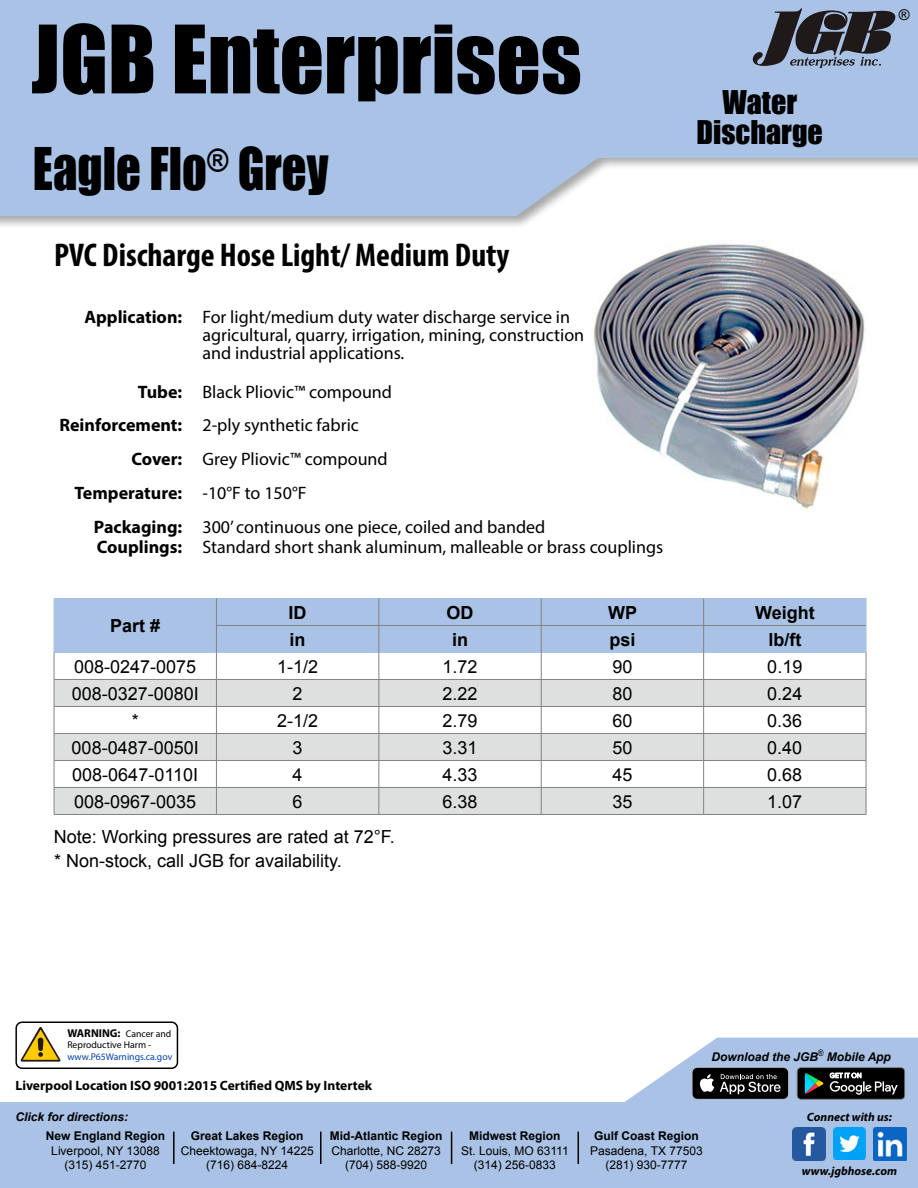
<style>
.page{position:relative;width:918px;height:1188px;background:#fff}
.page>*{position:absolute;margin:0;border:0;box-sizing:border-box;transform-origin:0 0}
.t1{font:87px "Impact";color:#000}
.t2{font:54px "Impact";color:#000;scale:.9 1}
.t3{font:700 condensed 33px "Myriad Pro";color:#000}
.t4{font:30px/30px "Impact";color:#000;text-align:center}
.t5{font:18px/18px "Myriad Pro";color:#000}
.t6{font:18px "Arial";color:#000}
.t7{font:700 18px "Arial";color:#000}
.t8{font:700 18px "Myriad Pro";color:#000}
.t9{font:italic 14.85px "Arial";color:#000}
.t10{font:700 13.5px "Myriad Pro";color:#000}
.t11{font:12px/14.4px "Arial";color:#000;text-align:center}
.t12{font:700 12px "Arial";color:#000}
.t13{font:italic 700 12px "Arial";color:#000}
.t14{font:italic 700 12px "Myriad Pro";color:#000}
.t15{font:9.75px/11.7px "Myriad Pro";color:#000}
.t16{font:9.75px "Myriad Pro";color:#0042a7}
.s1{font-weight:700}
.s2{font-weight:400}
.s3{font-weight:700;font-size:11.4px}
</style>
<div class="page">
<div style="left:0;top:0;width:918px;height:229px;background:#000;opacity:.35"></div>
<svg style="left:0;top:157px;width:608px;height:59px;background:#adc4e5"></svg>
<div style="left:0;top:0;width:918px;height:157px;background:#a9c2e5"></div>
<div style="left:55px;top:599px;width:811px;height:53px;background:#a9c2e5"></div>
<svg style="left:55px;top:680px;width:811px;height:134px;fill:#dedfdf"></svg>
<hr style="left:54px;top:598px;width:162px;height:1px;background:#a9c2e5">
<hr style="left:54px;top:652px;width:162px;height:1px;background:#a9c2e5">
<hr style="left:216px;top:598px;width:163px;height:1px;background:#a9c2e5">
<hr style="left:379px;top:598px;width:162px;height:1px;background:#a9c2e5">
<hr style="left:541px;top:598px;width:163px;height:1px;background:#a9c2e5">
<hr style="left:704px;top:598px;width:162px;height:1px;background:#a9c2e5">
<hr style="left:216px;top:652px;width:163px;height:1px;background:#a9c2e5">
<hr style="left:379px;top:652px;width:162px;height:1px;background:#a9c2e5">
<hr style="left:541px;top:652px;width:163px;height:1px;background:#a9c2e5">
<hr style="left:704px;top:652px;width:162px;height:1px;background:#a9c2e5">
<hr style="left:216px;top:625px;width:163px;height:1px;background:#818383">
<hr style="left:379px;top:625px;width:162px;height:1px;background:#818383">
<hr style="left:541px;top:625px;width:163px;height:1px;background:#818383">
<hr style="left:704px;top:625px;width:162px;height:1px;background:#818383">
<hr style="left:54px;top:679px;width:162px;height:1px;background:#818383">
<hr style="left:216px;top:679px;width:163px;height:1px;background:#818383">
<hr style="left:379px;top:679px;width:162px;height:1px;background:#818383">
<hr style="left:541px;top:679px;width:163px;height:1px;background:#818383">
<hr style="left:704px;top:679px;width:162px;height:1px;background:#818383">
<hr style="left:54px;top:706px;width:162px;height:1px;background:#818383">
<hr style="left:216px;top:706px;width:163px;height:1px;background:#818383">
<hr style="left:379px;top:706px;width:162px;height:1px;background:#818383">
<hr style="left:541px;top:706px;width:163px;height:1px;background:#818383">
<hr style="left:704px;top:706px;width:162px;height:1px;background:#818383">
<hr style="left:54px;top:733px;width:162px;height:1px;background:#818383">
<hr style="left:216px;top:733px;width:163px;height:1px;background:#818383">
<hr style="left:379px;top:733px;width:162px;height:1px;background:#818383">
<hr style="left:541px;top:733px;width:163px;height:1px;background:#818383">
<hr style="left:704px;top:733px;width:162px;height:1px;background:#818383">
<hr style="left:54px;top:760px;width:162px;height:1px;background:#818383">
<hr style="left:216px;top:760px;width:163px;height:1px;background:#818383">
<hr style="left:379px;top:760px;width:162px;height:1px;background:#818383">
<hr style="left:541px;top:760px;width:163px;height:1px;background:#818383">
<hr style="left:704px;top:760px;width:162px;height:1px;background:#818383">
<hr style="left:54px;top:787px;width:162px;height:1px;background:#818383">
<svg style="left:54px;top:599px;width:1px;height:215px"></svg>
<hr style="left:216px;top:787px;width:163px;height:1px;background:#818383">
<svg style="left:216px;top:599px;width:1px;height:215px"></svg>
<hr style="left:379px;top:787px;width:162px;height:1px;background:#818383">
<svg style="left:379px;top:599px;width:1px;height:215px"></svg>
<hr style="left:541px;top:787px;width:163px;height:1px;background:#818383">
<svg style="left:541px;top:599px;width:1px;height:215px"></svg>
<hr style="left:704px;top:787px;width:162px;height:1px;background:#818383">
<svg style="left:703px;top:599px;width:1px;height:215px"></svg>
<svg style="left:866px;top:599px;width:1px;height:215px"></svg>
<hr style="left:54px;top:814px;width:162px;height:1px;background:#818383">
<hr style="left:216px;top:814px;width:163px;height:1px;background:#818383">
<hr style="left:379px;top:814px;width:162px;height:1px;background:#818383">
<hr style="left:541px;top:814px;width:163px;height:1px;background:#818383">
<hr style="left:704px;top:814px;width:162px;height:1px;background:#818383">
<img style="left:593px;top:242px;width:272px;height:269px">
<svg style="left:752px;top:8px;width:144px;height:60px"></svg>
<div style="left:0;top:1102px;width:918px;height:86px;background:#a9c2e5"></div>
<svg style="left:625px;top:1038px;width:293px;height:64px"></svg>
<img style="left:833px;top:1128px;width:32px;height:32px">
<img style="left:873px;top:1128px;width:33px;height:33px">
<img style="left:793px;top:1128px;width:33px;height:33px">
<div style="left:15px;top:1022px;width:163px;height:47px;border:2px solid #000;border-radius:6px"></div>
<svg style="left:20px;top:1027px;width:41px;height:35px"></svg>
<hr style="left:320px;top:1132px;width:2px;height:32px;background:#000">
<hr style="left:173px;top:1132px;width:2px;height:32px;background:#000">
<hr style="left:451px;top:1132px;width:1px;height:32px;background:#000">
<hr style="left:578px;top:1132px;width:1px;height:32px;background:#000">
<h1 class="t1" style="left:31px;top:-8px;width:552px">JGB Enterprises</h1>
<h2 class="t2" style="left:33px;top:127px;width:330px">Eagle Flo<sup>®</sup> Grey</h2>
<h3 class="t3" style="left:54px;top:234px;width:457px">PVC Discharge Hose Light/ Medium Duty</h3>
<p class="t5" style="left:203px;top:308px;width:383px;text-indent:-118px"><span class="s1">Application:</span> For light/medium duty water discharge service in agricultural, quarry, irrigation, mining, construction and industrial applications.</p>
<p class="t5" style="left:138px;top:382px;width:256px"><span class="s1">Tube:</span> Black Pliovic™ compound</p>
<p class="t5" style="left:59px;top:416px;width:301px"><span class="s1">Reinforcement:</span> 2-ply synthetic fabric</p>
<p class="t5" style="left:131px;top:450px;width:258px"><span class="s1">Cover:</span> Grey Pliovic™ compound</p>
<p class="t8" style="left:75px;top:481px;width:233px">Temperature: <span class="s2">-10°F to 150°F</span></p>
<p class="t5" style="left:94px;top:517px;width:453px"><span class="s1">Packaging:</span> 300’ continuous one piece, coiled and banded</p>
<p class="t5" style="left:97px;top:538px;width:568px"><span class="s1">Couplings:</span> Standard short shank aluminum, malleable or brass couplings</p>
<h3 class="t4" style="left:697px;top:87px;width:128px">Water<br>Discharge</h3>
<p class="t7" style="left:110px;top:614px;width:52px">Part #</p>
<p class="t7" style="left:289px;top:600px;width:19px">ID</p>
<p class="t7" style="left:447px;top:600px;width:28px">OD</p>
<p class="t7" style="left:608px;top:600px;width:30px">WP</p>
<p class="t7" style="left:755px;top:600px;width:61px">Weight</p>
<p class="t7" style="left:290px;top:627px;width:18px">in</p>
<p class="t7" style="left:452px;top:627px;width:18px">in</p>
<p class="t7" style="left:609px;top:627px;width:28px">psi</p>
<p class="t7" style="left:768px;top:627px;width:34px">lb/ft</p>
<p class="t6" style="left:74px;top:654px;width:124px">008-0247-0075</p>
<p class="t6" style="left:277px;top:654px;width:43px">1-1/2</p>
<p class="t6" style="left:443px;top:654px;width:37px">1.72</p>
<p class="t6" style="left:612px;top:654px;width:22px">90</p>
<p class="t6" style="left:767px;top:654px;width:37px">0.19</p>
<p class="t6" style="left:72px;top:681px;width:129px">008-0327-0080I</p>
<p class="t6" style="left:293px;top:681px;width:12px">2</p>
<p class="t6" style="left:443px;top:681px;width:37px">2.22</p>
<p class="t6" style="left:612px;top:681px;width:22px">80</p>
<p class="t6" style="left:767px;top:681px;width:37px">0.24</p>
<p class="t6" style="left:132px;top:708px;width:9px">*</p>
<p class="t6" style="left:277px;top:708px;width:43px">2-1/2</p>
<p class="t6" style="left:443px;top:708px;width:37px">2.79</p>
<p class="t6" style="left:612px;top:708px;width:22px">60</p>
<p class="t6" style="left:767px;top:708px;width:37px">0.36</p>
<p class="t6" style="left:72px;top:735px;width:129px">008-0487-0050I</p>
<p class="t6" style="left:293px;top:735px;width:12px">3</p>
<p class="t6" style="left:442px;top:735px;width:37px">3.31</p>
<p class="t6" style="left:612px;top:735px;width:22px">50</p>
<p class="t6" style="left:767px;top:735px;width:37px">0.40</p>
<p class="t6" style="left:72px;top:762px;width:127px">008-0647-0110I</p>
<p class="t6" style="left:293px;top:762px;width:12px">4</p>
<p class="t6" style="left:442px;top:762px;width:37px">4.33</p>
<p class="t6" style="left:612px;top:762px;width:22px">45</p>
<p class="t6" style="left:767px;top:762px;width:37px">0.68</p>
<p class="t6" style="left:74px;top:789px;width:124px">008-0967-0035</p>
<p class="t6" style="left:293px;top:789px;width:12px">6</p>
<p class="t6" style="left:442px;top:789px;width:37px">6.38</p>
<p class="t6" style="left:612px;top:789px;width:22px">35</p>
<p class="t6" style="left:767px;top:789px;width:37px">1.07</p>
<p class="t6" style="left:54px;top:825px;width:343px">Note: Working pressures are rated at 72°F.</p>
<p class="t6" style="left:54px;top:849px;width:289px">* Non-stock, call JGB for availability.</p>
<p class="t9" style="left:898px;top:5px;width:12px">®</p>
<p class="t15" style="left:67px;top:1027px;width:106px"><span class="s3">WARNING:</span> Cancer and<br>Reproductive Harm -</p>
<p class="t16" style="left:67px;top:1051px;width:106px">www.P65Warnings.ca.gov</p>
<p class="t10" style="left:15px;top:1077px;width:358px">Liverpool Location ISO 9001:2015 Certified QMS by Intertek</p>
<p class="t13" style="left:15px;top:1108px;width:114px">Click for directions:</p>
<p class="t12" style="left:46px;top:1128px;width:121px">New England Region</p>
<p class="t11" style="left:51px;top:1143px;width:110px">Liverpool, NY 13088 (315) 451-2770</p>
<p class="t12" style="left:191px;top:1128px;width:114px">Great Lakes Region</p>
<p class="t11" style="left:181px;top:1143px;width:134px">Cheektowaga, NY 14225 (716) 684-8224</p>
<p class="t12" style="left:330px;top:1128px;width:114px">Mid-Atlantic Region</p>
<p class="t11" style="left:331px;top:1143px;width:111px">Charlotte, NC 28273 (704) 588-9920</p>
<p class="t12" style="left:469px;top:1128px;width:93px">Midwest Region</p>
<p class="t11" style="left:461px;top:1143px;width:109px">St. Louis, MO 63111 (314) 256-0833</p>
<p class="t13" style="left:711px;top:1048px;width:181px">Download the JGB<sup>®</sup> Mobile App</p>
<p class="t12" style="left:594px;top:1128px;width:106px">Gulf Coast Region</p>
<p class="t11" style="left:590px;top:1143px;width:114px">Pasadena, TX 77503 (281) 930-7777</p>
<p class="t14" style="left:807px;top:1109px;width:86px">Connect with us:</p>
<p class="t14" style="left:802px;top:1163px;width:97px">www.jgbhose.com</p>
</div>
